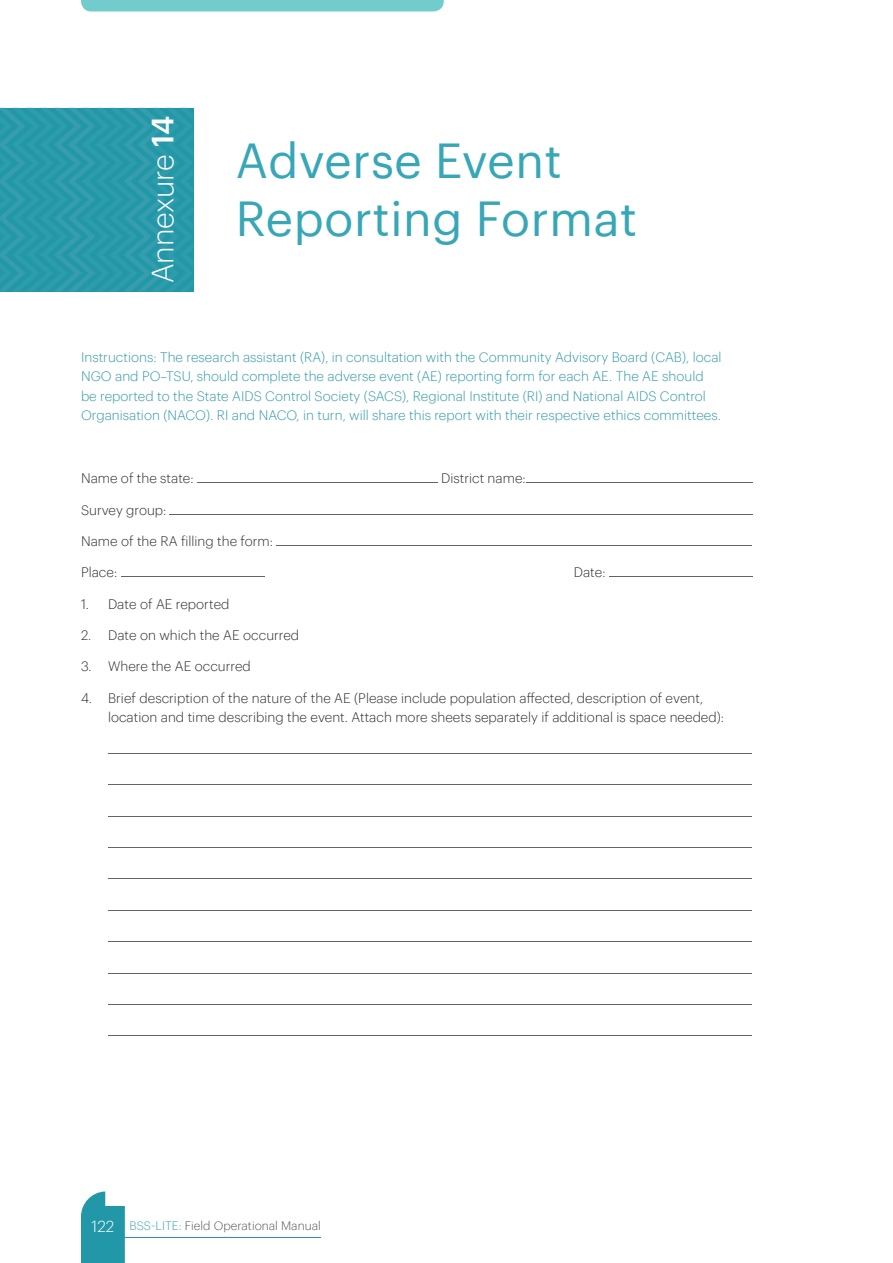
<style>
.page{position:relative;width:893px;height:1263px;background:#fff}
.page>*{position:absolute;margin:0;border:0;box-sizing:border-box;transform-origin:0 0}
.t1{font:48px/57.6px "Graphik Web";color:#37a7b8}
.t2{font:300 30px "Graphik Web";letter-spacing:-.005em;color:#fff}
.t3{font:300 13.5px/19.5px "Graphik Web";color:#349bab}
.t4{font:300 13.5px/19.5px "Graphik Web";color:#323031}
.t5{font:300 12px "Graphik Web";color:#58595b}
.s1{font-weight:500}
.s2{font-size:15.75px;color:#fff}
.s3{color:#37a7b8}
</style>
<div class="page">
<svg style="left:81px;top:1191px;width:44px;height:72px;background:#40a5b4"></svg>
<hr style="left:124px;top:1237px;width:197px;height:1px;background:#2197a8">
<div style="left:81px;top:0;width:363px;height:11px;background:#72cbcd"></div>
<hr style="left:197px;top:482px;width:241px;height:1px;background:#636466">
<hr style="left:526px;top:482px;width:227px;height:1px;background:#636466">
<hr style="left:170px;top:514px;width:583px;height:1px;background:#636466">
<hr style="left:277px;top:545px;width:475px;height:1px;background:#636466">
<hr style="left:121px;top:576px;width:143px;height:1px;background:#636466">
<hr style="left:609px;top:576px;width:144px;height:1px;background:#636466">
<hr style="left:108px;top:753px;width:644px;height:1px;background:#636466">
<hr style="left:108px;top:784px;width:644px;height:1px;background:#636466">
<hr style="left:108px;top:816px;width:644px;height:1px;background:#636466">
<hr style="left:108px;top:847px;width:644px;height:1px;background:#636466">
<hr style="left:108px;top:878px;width:644px;height:1px;background:#636466">
<hr style="left:108px;top:910px;width:644px;height:1px;background:#636466">
<hr style="left:108px;top:941px;width:644px;height:1px;background:#636466">
<hr style="left:108px;top:973px;width:644px;height:1px;background:#636466">
<hr style="left:108px;top:1004px;width:644px;height:1px;background:#636466">
<hr style="left:108px;top:1035px;width:644px;height:1px;background:#636466">
<svg style="left:0;top:108px;width:193px;height:184px;background:#2899a9"></svg>
<h2 class="t2" style="left:149px;top:283px;width:170px;rotate:-90deg">Annexure <span class="s1">14</span></h2>
<h1 class="t1" style="left:236px;top:134px;width:403px">Adverse Event<br>Reporting Format</h1>
<p class="t3" style="left:81px;top:348px;width:642px">Instructions: The research assistant (RA), in consultation with the Community Advisory Board (CAB), local NGO and PO–TSU, should complete the adverse event (AE) reporting form for each AE. The AE should be reported to the State AIDS Control Society (SACS), Regional Institute (RI) and National AIDS Control Organisation (NACO). RI and NACO, in turn, will share this report with their respective ethics committees.</p>
<p class="t4" style="left:81px;top:469px;width:114px">Name of the state:</p>
<p class="t4" style="left:441px;top:469px;width:86px">District name:</p>
<p class="t4" style="left:81px;top:500px;width:87px">Survey group:</p>
<p class="t4" style="left:81px;top:532px;width:194px">Name of the RA filling the form:</p>
<p class="t4" style="left:81px;top:563px;width:38px">Place:</p>
<p class="t4" style="left:574px;top:563px;width:33px">Date:</p>
<p class="t4" style="left:81px;top:595px;width:150px">1. Date of AE reported</p>
<p class="t4" style="left:81px;top:626px;width:220px">2. Date on which the AE occurred</p>
<p class="t4" style="left:81px;top:657px;width:171px">3. Where the AE occurred</p>
<p class="t4" style="left:108px;top:689px;width:618px;text-indent:-27px">4. Brief description of the nature of the AE (Please include population affected, description of event, location and time describing the event. Attach more sheets separately if additional is space needed):</p>
<p class="t5" style="left:92px;top:1220px;width:231px"><span class="s2">122</span> <span class="s3">BSS-LITE:</span> Field Operational Manual</p>
</div>
